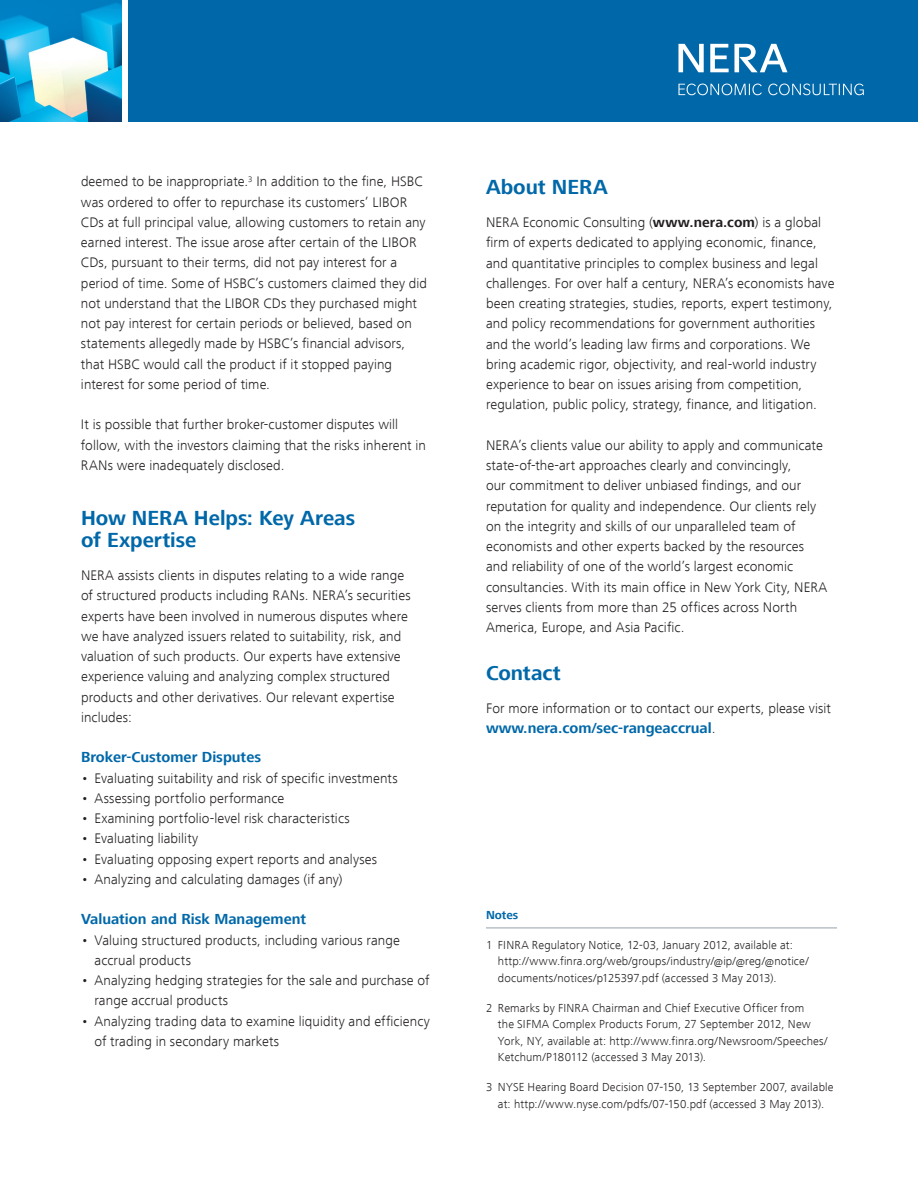
<style>
.page{position:relative;width:918px;height:1188px;background:#fff}
.page>*{position:absolute;margin:0;border:0;box-sizing:border-box;transform-origin:0 0}
.t1{font:700 21px/22.5px "Frutiger Next LT";color:#0068a9}
.t2{font:700 15px "Frutiger Next LT";color:#0068a9}
.t3{font:300 14.25px/20.2px "Frutiger Next LT";letter-spacing:.005em;color:#231f20}
.t4{font:300 12px/16.5px "Frutiger Next LT";letter-spacing:.01em;color:#231f20}
.t5{font:700 12px "Frutiger Next LT";color:#0068a9}
.s1{font-weight:700}
.s2{font-weight:300;font-size:14.25px;color:#231f20}
</style>
<div class="page">
<img style="left:0;top:0;width:121px;height:122px">
<div style="left:128px;top:0;width:790px;height:122px;background:#0068a9"></div>
<svg style="left:678px;top:44px;width:26px;height:28px"></svg>
<svg style="left:710px;top:44px;width:78px;height:28px"></svg>
<svg style="left:678px;top:84px;width:84px;height:11px"></svg>
<svg style="left:768px;top:84px;width:96px;height:11px"></svg>
<hr style="left:486px;top:928px;width:351px;height:1px;background:#95a2ac">
<p class="t3" style="left:81px;top:171px;width:348px">deemed to be inappropriate.<sup>3</sup> In addition to the fine, HSBC was ordered to offer to repurchase its customers’ LIBOR CDs at full principal value, allowing customers to retain any earned interest. The issue arose after certain of the LIBOR CDs, pursuant to their terms, did not pay interest for a period of time. Some of HSBC’s customers claimed they did not understand that the LIBOR CDs they purchased might not pay interest for certain periods or believed, based on statements allegedly made by HSBC’s financial advisors, that HSBC would call the product if it stopped paying interest for some period of time.</p>
<p class="t3" style="left:81px;top:414px;width:346px">It is possible that further broker-customer disputes will follow, with the investors claiming that the risks inherent in<br>RANs were inadequately disclosed.</p>
<h1 class="t1" style="left:81px;top:506px;width:276px">How NERA Helps: Key Areas of Expertise</h1>
<p class="t3" style="left:81px;top:565px;width:331px">NERA assists clients in disputes relating to a wide range of structured products including RANs. NERA’s securities experts have been involved in numerous disputes where we have analyzed issuers related to suitability, risk, and valuation of such products. Our experts have extensive experience valuing and analyzing complex structured products and other derivatives. Our relevant expertise includes:</p>
<p class="t2" style="left:81px;top:749px;width:182px">Broker-Customer Disputes</p>
<p class="t3" style="left:81px;top:768px;width:318px">• Evaluating suitability and risk of specific investments</p>
<p class="t3" style="left:81px;top:788px;width:205px">• Assessing portfolio performance</p>
<p class="t3" style="left:81px;top:808px;width:270px">• Examining portfolio-level risk characteristics</p>
<p class="t3" style="left:81px;top:828px;width:119px">• Evaluating liability</p>
<p class="t3" style="left:81px;top:849px;width:298px">• Evaluating opposing expert reports and analyses</p>
<p class="t3" style="left:81px;top:869px;width:263px">• Analyzing and calculating damages (if any)</p>
<p class="t2" style="left:81px;top:911px;width:227px">Valuation and Risk Management</p>
<p class="t3" style="left:94px;top:930px;width:307px;text-indent:-13px">• Valuing structured products, including various range accrual products</p>
<p class="t3" style="left:94px;top:970px;width:337px;text-indent:-13px">• Analyzing hedging strategies for the sale and purchase of range accrual products</p>
<p class="t3" style="left:94px;top:1011px;width:337px;text-indent:-13px">• Analyzing trading data to examine liquidity and efficiency of trading in secondary markets</p>
<h1 class="t1" style="left:486px;top:176px;width:123px">About NERA</h1>
<p class="t3" style="left:486px;top:212px;width:350px">NERA Economic Consulting (<span class="s1">www.nera.com</span>) is a global firm of experts dedicated to applying economic, finance, and quantitative principles to complex business and legal challenges. For over half a century, NERA’s economists have been creating strategies, studies, reports, expert testimony, and policy recommendations for government authorities and the world’s leading law firms and corporations. We bring academic rigor, objectivity, and real-world industry experience to bear on issues arising from competition, regulation, public policy, strategy, finance, and litigation.</p>
<p class="t3" style="left:486px;top:435px;width:343px">NERA’s clients value our ability to apply and communicate state-of-the-art approaches clearly and convincingly,<br>our commitment to deliver unbiased findings, and our reputation for quality and independence. Our clients rely on the integrity and skills of our unparalleled team of economists and other experts backed by the resources and reliability of one of the world’s largest economic consultancies. With its main office in New York City, NERA serves clients from more than 25 offices across North America, Europe, and Asia Pacific.</p>
<h1 class="t1" style="left:486px;top:662px;width:76px">Contact</h1>
<p class="t3" style="left:486px;top:698px;width:347px">For more information or to contact our experts, please visit</p>
<p class="t2" style="left:486px;top:720px;width:231px">www.nera.com/sec-rangeaccrual<span class="s2">.</span></p>
<p class="t5" style="left:486px;top:908px;width:34px">Notes</p>
<p class="t4" style="left:498px;top:936px;width:312px;text-indent:-12px">1 FINRA Regulatory Notice, 12-03, January 2012, available at: http://www.finra.org/web/groups/industry/@ip/@reg/@notice/ documents/notices/p125397.pdf (accessed 3 May 2013).</p>
<p class="t4" style="left:498px;top:999px;width:331px;text-indent:-12px">2 Remarks by FINRA Chairman and Chief Executive Officer from<br>the SIFMA Complex Products Forum, 27 September 2012, New York, NY, available at: http://www.finra.org/Newsroom/Speeches/ Ketchum/P180112 (accessed 3 May 2013).</p>
<p class="t4" style="left:486px;top:1079px;width:349px;text-align:center">3 NYSE Hearing Board Decision 07-150, 13 September 2007, available at: http://www.nyse.com/pdfs/07-150.pdf (accessed 3 May 2013).</p>
</div>
